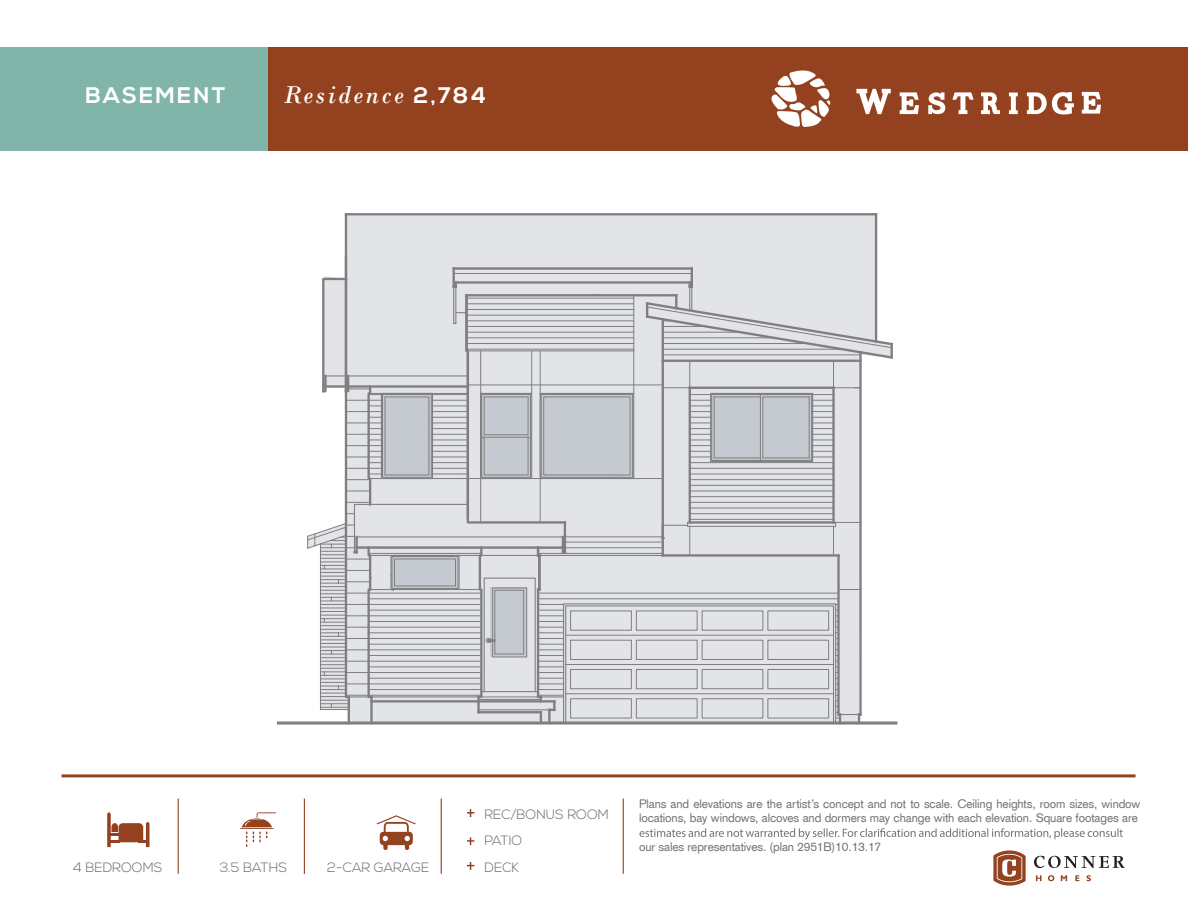
<style>
.page{position:relative;width:1188px;height:922px;background:#fff}
.page>*{position:absolute;margin:0;border:0;box-sizing:border-box;transform-origin:0 0}
.t1{font:italic 25.5px "Bodoni";letter-spacing:.1em;color:#fff}
.t2{font:700 22.5px "Nexa";letter-spacing:.1em;color:#fff}
.t3{font:300 13.5px "Nexa";color:#6b6969}
.t4{font:12px/14.4px "Akzidenz Grotesk CE";letter-spacing:-.01em;color:#727576}
.s1{font-family:"Nexa";font-weight:700;font-style:normal;font-size:22.5px}
</style>
<div class="page">
<svg style="left:344px;top:214px;width:534px;height:507px;background:#e0e2e6"></svg>
<div style="left:2px;top:47px;width:1186px;height:104px;background:#944120"></div>
<div style="left:0;top:47px;width:268px;height:104px;background:#81b5a9"></div>
<div style="left:539px;top:393px;width:95px;height:84px;background:#c5cad1"></div>
<svg style="left:856px;top:89px;width:35px;height:25px"></svg>
<svg style="left:900px;top:92px;width:19px;height:22px"></svg>
<svg style="left:928px;top:92px;width:17px;height:22px"></svg>
<svg style="left:952px;top:92px;width:22px;height:22px"></svg>
<svg style="left:981px;top:92px;width:19px;height:22px"></svg>
<svg style="left:1009px;top:92px;width:9px;height:22px"></svg>
<svg style="left:1027px;top:92px;width:47px;height:22px"></svg>
<svg style="left:1082px;top:92px;width:19px;height:21px"></svg>
<svg style="left:771px;top:70px;width:59px;height:57px"></svg>
<hr style="left:62px;top:774px;width:1074px;height:3px;background:#944120">
<div style="left:383px;top:837px;width:5px;height:12px;background:#944120;border-radius:2px"></div>
<hr style="left:405px;top:837px;width:4px;height:12px;background:#944120;border-radius:2px">
<div style="left:380px;top:831px;width:33px;height:14px;background:#944120;border-radius:4px"></div>
<svg style="left:376px;top:815px;width:40px;height:26px"></svg>
<svg style="left:240px;top:812px;width:36px;height:35px"></svg>
<svg style="left:107px;top:812px;width:42px;height:35px"></svg>
<hr style="left:178px;top:798px;width:1px;height:75px;background:#944120">
<hr style="left:304px;top:798px;width:1px;height:75px;background:#944120">
<hr style="left:441px;top:798px;width:1px;height:75px;background:#944120">
<hr style="left:623px;top:798px;width:1px;height:75px;background:#944120">
<svg style="left:640px;top:828px;width:483px;height:11px"></svg>
<svg style="left:1034px;top:855px;width:91px;height:13px"></svg>
<svg style="left:1036px;top:875px;width:5px;height:6px"></svg>
<svg style="left:1048px;top:875px;width:6px;height:6px"></svg>
<svg style="left:1061px;top:875px;width:6px;height:6px"></svg>
<svg style="left:1075px;top:875px;width:4px;height:6px"></svg>
<svg style="left:1087px;top:875px;width:4px;height:6px"></svg>
<svg style="left:993px;top:850px;width:33px;height:35px"></svg>
<svg style="left:467px;top:862px;width:7px;height:7px"></svg>
<svg style="left:467px;top:809px;width:7px;height:8px"></svg>
<svg style="left:467px;top:837px;width:7px;height:8px"></svg>
<hr style="left:467px;top:298px;width:167px;height:1px;background:#7f7f7f">
<hr style="left:467px;top:303px;width:167px;height:1px;background:#7f7f7f">
<hr style="left:467px;top:309px;width:167px;height:1px;background:#7f7f7f">
<hr style="left:467px;top:315px;width:167px;height:1px;background:#7f7f7f">
<hr style="left:467px;top:320px;width:167px;height:1px;background:#7f7f7f">
<hr style="left:467px;top:326px;width:167px;height:1px;background:#7f7f7f">
<hr style="left:467px;top:332px;width:167px;height:1px;background:#7f7f7f">
<hr style="left:467px;top:337px;width:167px;height:1px;background:#7f7f7f">
<hr style="left:467px;top:343px;width:167px;height:1px;background:#7f7f7f">
<hr style="left:467px;top:349px;width:167px;height:1px;background:#7f7f7f">
<hr style="left:690px;top:462px;width:144px;height:1px;background:#7f7f7f">
<hr style="left:690px;top:468px;width:144px;height:1px;background:#7f7f7f">
<hr style="left:690px;top:473px;width:144px;height:1px;background:#7f7f7f">
<hr style="left:690px;top:479px;width:144px;height:1px;background:#7f7f7f">
<hr style="left:690px;top:485px;width:144px;height:1px;background:#7f7f7f">
<hr style="left:690px;top:490px;width:144px;height:1px;background:#7f7f7f">
<hr style="left:690px;top:496px;width:144px;height:1px;background:#7f7f7f">
<hr style="left:690px;top:502px;width:144px;height:1px;background:#7f7f7f">
<hr style="left:690px;top:507px;width:144px;height:1px;background:#7f7f7f">
<hr style="left:690px;top:513px;width:144px;height:1px;background:#7f7f7f">
<hr style="left:690px;top:519px;width:144px;height:1px;background:#7f7f7f">
<hr style="left:565px;top:541px;width:98px;height:1px;background:#7f7f7f">
<hr style="left:565px;top:547px;width:98px;height:1px;background:#7f7f7f">
<hr style="left:538px;top:553px;width:125px;height:1px;background:#7f7f7f">
<hr style="left:538px;top:592px;width:301px;height:1px;background:#7f7f7f">
<hr style="left:538px;top:598px;width:301px;height:1px;background:#7f7f7f">
<div style="left:543px;top:396px;width:87px;height:79px;border:1px solid #7f7f7f"></div>
<div style="left:540px;top:393px;width:94px;height:86px;border:1px solid #7f7f7f"></div>
<div style="left:541px;top:394px;width:92px;height:83px;border:1px solid #7f7f7f"></div>
<hr style="left:454px;top:267px;width:238px;height:3px;background:#7f7f7f">
<hr style="left:662px;top:319px;width:2px;height:236px;background:#7f7f7f">
<hr style="left:837px;top:555px;width:3px;height:159px;background:#7f7f7f">
<hr style="left:859px;top:352px;width:3px;height:362px;background:#7f7f7f">
<hr style="left:468px;top:384px;width:195px;height:1px;background:#7f7f7f">
<hr style="left:346px;top:213px;width:530px;height:2px;background:#7f7f7f">
<hr style="left:456px;top:281px;width:234px;height:2px;background:#7f7f7f">
<hr style="left:875px;top:214px;width:2px;height:127px;background:#7f7f7f">
<hr style="left:345px;top:214px;width:2px;height:177px;background:#7f7f7f">
<hr style="left:467px;top:350px;width:167px;height:1px;background:#7f7f7f">
<svg style="left:840px;top:589px;width:19px;height:1px"></svg>
<hr style="left:454px;top:273px;width:238px;height:1px;background:#7f7f7f">
<svg style="left:836px;top:604px;width:25px;height:117px;background:#cfd1d4"></svg>
<hr style="left:690px;top:386px;width:144px;height:3px;background:#7f7f7f">
<hr style="left:565px;top:536px;width:98px;height:1px;background:#7f7f7f">
<hr style="left:832px;top:388px;width:3px;height:134px;background:#7f7f7f">
<hr style="left:663px;top:554px;width:176px;height:2px;background:#7f7f7f">
<hr style="left:689px;top:388px;width:2px;height:134px;background:#7f7f7f">
<hr style="left:467px;top:294px;width:209px;height:2px;background:#7f7f7f">
<hr style="left:633px;top:295px;width:1px;height:56px;background:#7f7f7f">
<hr style="left:611px;top:478px;width:52px;height:1px;background:#7f7f7f">
<hr style="left:633px;top:351px;width:1px;height:42px;background:#7f7f7f">
<svg style="left:644px;top:268px;width:249px;height:120px;background:#d7d8dc"></svg>
<hr style="left:481px;top:555px;width:182px;height:1px;background:#7f7f7f">
<svg style="left:691px;top:394px;width:142px;height:64px;background:#c4c8ce"></svg>
<hr style="left:809px;top:397px;width:1px;height:61px;background:#7f7f7f">
<hr style="left:714px;top:396px;width:46px;height:1px;background:#7f7f7f">
<hr style="left:763px;top:457px;width:46px;height:1px;background:#7f7f7f">
<div style="left:711px;top:394px;width:101px;height:66px;border:1px solid #7f7f7f"></div>
<div style="left:710px;top:393px;width:103px;height:69px;border:1px solid #7f7f7f"></div>
<hr style="left:279px;top:721px;width:617px;height:3px;background:#7f7f7f">
<svg style="left:664px;top:521px;width:196px;height:34px;background:#d6d8db"></svg>
<div style="left:570px;top:698px;width:62px;height:20px;border:1px solid #7f7f7f"></div>
<div style="left:570px;top:669px;width:62px;height:20px;border:1px solid #7f7f7f"></div>
<div style="left:570px;top:639px;width:62px;height:20px;border:1px solid #7f7f7f"></div>
<div style="left:570px;top:610px;width:62px;height:20px;border:1px solid #7f7f7f"></div>
<div style="left:636px;top:698px;width:61px;height:20px;border:1px solid #7f7f7f"></div>
<div style="left:636px;top:669px;width:61px;height:20px;border:1px solid #7f7f7f"></div>
<div style="left:636px;top:639px;width:61px;height:20px;border:1px solid #7f7f7f"></div>
<div style="left:636px;top:610px;width:61px;height:20px;border:1px solid #7f7f7f"></div>
<div style="left:768px;top:698px;width:61px;height:20px;border:1px solid #7f7f7f"></div>
<div style="left:768px;top:669px;width:61px;height:20px;border:1px solid #7f7f7f"></div>
<div style="left:768px;top:639px;width:61px;height:20px;border:1px solid #7f7f7f"></div>
<div style="left:768px;top:610px;width:61px;height:20px;border:1px solid #7f7f7f"></div>
<div style="left:702px;top:698px;width:61px;height:20px;border:1px solid #7f7f7f"></div>
<div style="left:702px;top:669px;width:61px;height:20px;border:1px solid #7f7f7f"></div>
<div style="left:702px;top:639px;width:61px;height:20px;border:1px solid #7f7f7f"></div>
<div style="left:702px;top:610px;width:61px;height:20px;border:1px solid #7f7f7f"></div>
<div style="left:565px;top:605px;width:269px;height:118px;border:1px solid #7f7f7f"></div>
<div style="left:563px;top:603px;width:273px;height:120px;border:1px solid #7f7f7f"></div>
<hr style="left:566px;top:693px;width:268px;height:1px;background:#7f7f7f">
<hr style="left:566px;top:664px;width:268px;height:1px;background:#7f7f7f">
<hr style="left:566px;top:635px;width:268px;height:1px;background:#7f7f7f">
<svg style="left:307px;top:254px;width:260px;height:471px;background:#d2d4d7"></svg>
<hr style="left:357px;top:546px;width:206px;height:2px;background:#7f7f7f">
<h2 class="t2" style="left:85px;top:82px;width:142px">BASEMEN T</h2>
<h1 class="t1" style="left:284px;top:80px;width:204px">Residence <span class="s1">2,784</span></h1>
<p class="t3" style="left:485px;top:806px;width:126px">REC/BONUS ROOM</p>
<p class="t3" style="left:485px;top:832px;width:39px">PATIO</p>
<p class="t3" style="left:73px;top:859px;width:91px">4 BEDROOMS</p>
<p class="t3" style="left:220px;top:859px;width:69px">3.5 BATHS</p>
<p class="t3" style="left:327px;top:859px;width:104px">2-CAR GARAGE</p>
<p class="t3" style="left:485px;top:859px;width:36px">DECK</p>
<p class="t4" style="left:639px;top:796px;width:503px">Plans and elevations are the artist’s concept and not to scale. Ceiling heights, room sizes, window locations, bay windows, alcoves and dormers may change with each elevation. Square footages are</p>
<p class="t4" style="left:639px;top:839px;width:244px">our sales representatives. (plan 2951B)10.13.17</p>
</div>
